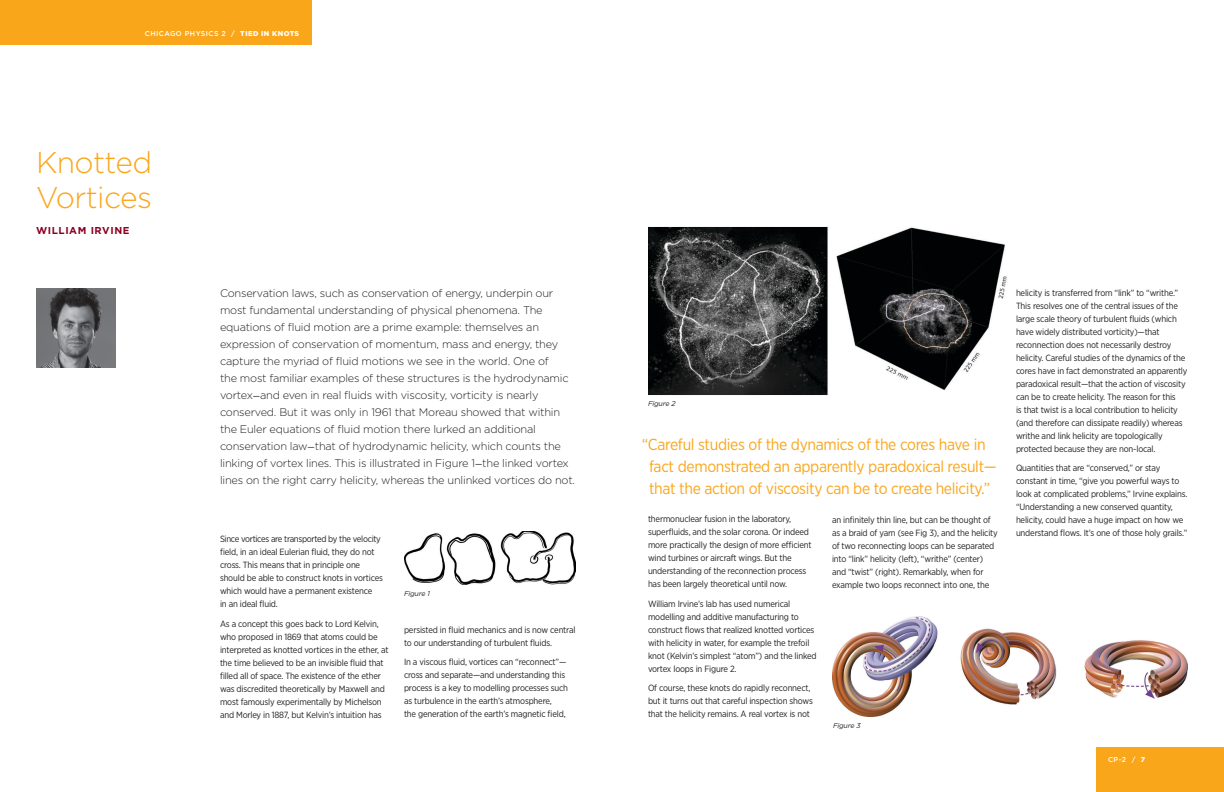
<style>
.page{position:relative;width:1224px;height:792px;background:#fff}
.page>*{position:absolute;margin:0;border:0;box-sizing:border-box;transform-origin:0 0}
.Article_Headers_L{font:300 30px "Gotham";letter-spacing:-.02em;color:#faa61a}
.Pull_Quote{font:16px/22px "Gotham Narrow";letter-spacing:-.02em;color:#faa61a}
.Article_Intro_P{font:300 11px/17px "Gotham";letter-spacing:-.02em;color:#231f20}
.Author_Names_bold{font:700 10px "Gotham";letter-spacing:.06em;color:#8b0021}
.Article_Body_1{font:9px/13px "Gotham Narrow";letter-spacing:-.02em;color:#231f20}
.t1{font:500 7px "Gotham";letter-spacing:.06em;color:#fff}
.fig_captions{font:italic 7px "Gotham";letter-spacing:-.02em;color:#231f20}
.s1{font-weight:900}
.s2{font-family:"Gotham Narrow";font-weight:400;font-size:9px}
</style>
<div class="page">
<div style="left:1096px;top:747px;width:128px;height:45px;background:#faa61a"></div>
<div style="left:0;top:0;width:312px;height:45px;background:#faa61a"></div>
<img style="left:405px;top:531px;width:171px;height:54px">
<img style="left:832px;top:617px;width:356px;height:100px">
<img style="left:648px;top:227px;width:359px;height:168px">
<img style="left:36px;top:288px;width:80px;height:80px">
<p class="t1" style="left:145px;top:29px;width:156px">CHICAGO PHYSICS 2 / <span class="s1">TIED IN KNOTS</span></p>
<p class="Article_Headers_L" style="left:36px;top:143px;width:118px">Knotted</p>
<p class="Article_Headers_L" style="left:36px;top:178px;width:117px">Vortices</p>
<p class="Author_Names_bold" style="left:36px;top:223px;width:95px">WILLIAM IRVINE</p>
<p class="Article_Intro_P" style="left:220px;top:284px;width:357px">Conservation laws, such as conservation of energy, underpin our most fundamental understanding of physical phenomena. The equations of fluid motion are a prime example: themselves an expression of conservation of momentum, mass and energy, they capture the myriad of fluid motions we see in the world. One of<br>the most familiar examples of these structures is the hydrodynamic vortex<span class="s2">—</span>and even in real fluids with viscosity, vorticity is nearly conserved. But it was only in 1961 that Moreau showed that within the Euler equations of fluid motion there lurked an additional conservation law<span class="s2">—</span>that of hydrodynamic helicity, which counts the linking of vortex lines. This is illustrated in Figure 1<span class="s2">—</span>the linked vortex lines on the right carry helicity, whereas the unlinked vortices do not.</p>
<p class="Article_Body_1" style="left:220px;top:532px;width:165px">Since vortices are transported by the velocity field, in an ideal Eulerian fluid, they do not cross. This means that in principle one should be able to construct knots in vortices which would have a permanent existence<br>in an ideal fluid.</p>
<p class="Article_Body_1" style="left:220px;top:617px;width:170px">As a concept this goes back to Lord Kelvin, who proposed in 1869 that atoms could be interpreted as knotted vortices in the ether, at the time believed to be an invisible fluid that filled all of space. The existence of the ether was discredited theoretically by Maxwell and most famously experimentally by Michelson and Morley in 1887, but Kelvin’s intuition has</p>
<p class="fig_captions" style="left:404px;top:589px;width:27px">Figure 1</p>
<p class="Article_Body_1" style="left:404px;top:623px;width:173px">persisted in fluid mechanics and is now central to our understanding of turbulent fluids.</p>
<p class="Article_Body_1" style="left:404px;top:655px;width:166px">In a viscous fluid, vortices can “reconnect”— cross and separate—and understanding this process is a key to modelling processes such as turbulence in the earth’s atmosphere,<br>the generation of the earth’s magnetic field,</p>
<p class="fig_captions" style="left:648px;top:399px;width:29px">Figure 2</p>
<p class="Pull_Quote" style="left:649px;top:433px;width:349px;text-indent:-7px">“Careful studies of the dynamics of the cores have in fact demonstrated an apparently paradoxical result— that the action of viscosity can be to create helicity.”</p>
<p class="Article_Body_1" style="left:832px;top:513px;width:167px">an infinitely thin line, but can be thought of as a braid of yarn (see Fig 3), and the helicity of two reconnecting loops can be separated into “link” helicity (left), “writhe” (center) and “twist” (right). Remarkably, when for example two loops reconnect into one, the</p>
<p class="Article_Body_1" style="left:648px;top:512px;width:165px">thermonuclear fusion in the laboratory, superfluids, and the solar corona. Or indeed more practically the design of more efficient wind turbines or aircraft wings. But the understanding of the reconnection process has been largely theoretical until now.</p>
<p class="Article_Body_1" style="left:648px;top:597px;width:170px">William Irvine’s lab has used numerical modelling and additive manufacturing to construct flows that realized knotted vortices with helicity in water, for example the trefoil knot (Kelvin’s simplest “atom”) and the linked vortex loops in Figure 2.</p>
<p class="Article_Body_1" style="left:648px;top:681px;width:166px">Of course, these knots do rapidly reconnect, but it turns out that careful inspection shows that the helicity remains. A real vortex is not</p>
<p class="fig_captions" style="left:833px;top:721px;width:29px">Figure 3</p>
<p class="Article_Body_1" style="left:1016px;top:286px;width:173px">helicity is transferred from “link” to “writhe.” This resolves one of the central issues of the large scale theory of turbulent fluids (which have widely distributed vorticity)—that reconnection does not necessarily destroy helicity. Careful studies of the dynamics of the cores have in fact demonstrated an apparently paradoxical result—that the action of viscosity can be to create helicity. The reason for this<br>is that twist is a local contribution to helicity (and therefore can dissipate readily) whereas writhe and link helicity are topologically protected because they are non-local.</p>
<p class="Article_Body_1" style="left:1016px;top:461px;width:173px">Quantities that are “conserved,” or stay constant in time, “give you powerful ways to look at complicated problems,” Irvine explains. “Understanding a new conserved quantity, helicity, could have a huge impact on how we understand flows. It’s one of those holy grails.”</p>
<p class="t1" style="left:1108px;top:755px;width:39px">CP-2 / <span class="s1">7</span></p>
</div>
